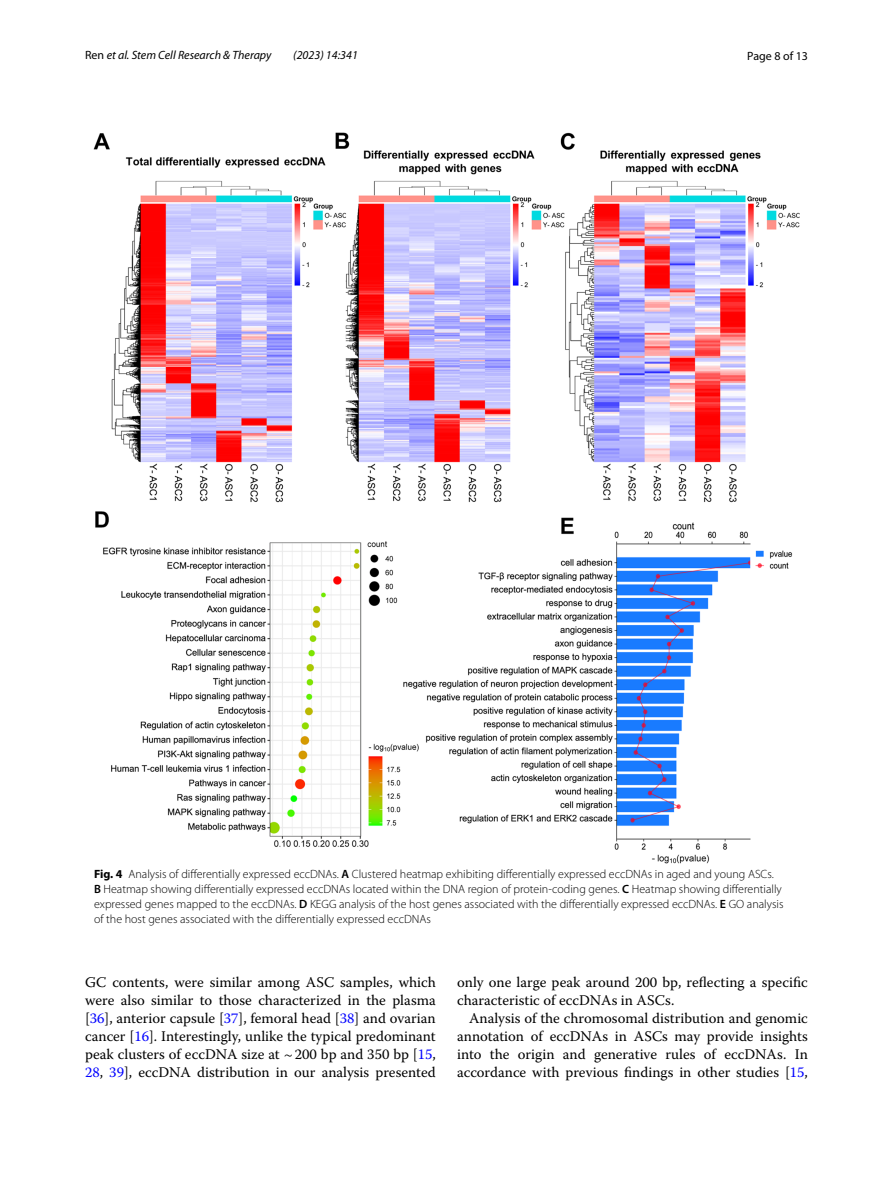
<style>
.page{position:relative;width:893px;height:1187px;background:#fff}
.page>*{position:absolute;margin:0;border:0;box-sizing:border-box;transform-origin:0 0}
.t1{font:14.7px/18px "Warnock Pro";color:#000;text-align:justify}
.t2{font:300 12px/15px "Myriad Pro";color:#000}
.t3{font:italic 12px "Myriad Pro";color:#000}
.t4{font:12px "Myriad Pro";color:#000}
.s1{font-style:normal}
.s2{font-weight:700}
.s3{font-weight:600}
.s4{color:#00f}
</style>
<div class="page">
<img style="left:94px;top:133px;width:705px;height:730px">
<p class="t3" style="left:85px;top:48px;width:188px"><span class="s1">Ren</span> et al. Stem Cell Research &amp; Therapy</p>
<p class="t3" style="left:293px;top:48px;width:66px">(2023) 14:341</p>
<p class="t4" style="left:747px;top:48px;width:62px">Page 8 of 13</p>
<p class="t2" style="left:94px;top:867px;width:691px"><span class="s2">Fig. 4</span> Analysis of differentially expressed eccDNAs. <span class="s3">A</span> Clustered heatmap exhibiting differentially expressed eccDNAs in aged and young ASCs.<br><span class="s3">B</span> Heatmap showing differentially expressed eccDNAs located within the DNA region of protein-coding genes. <span class="s3">C</span> Heatmap showing differentially expressed genes mapped to the eccDNAs. <span class="s3">D</span> KEGG analysis of the host genes associated with the differentially expressed eccDNAs. <span class="s3">E</span> GO analysis of the host genes associated with the differentially expressed eccDNAs</p>
<p class="t1" style="left:85px;top:972px;width:352px">GC contents, were similar among ASC samples, which were also similar to those characterized in the plasma [<span class="s4">36</span>], anterior capsule [<span class="s4">37</span>], femoral head [<span class="s4">38</span>] and ovarian cancer [<span class="s4">16</span>]. Interestingly, unlike the typical predominant peak clusters of eccDNA size at ~200 bp and 350 bp [<span class="s4">15</span>, <span class="s4">28</span>, <span class="s4">39</span>], eccDNA distribution in our analysis presented</p>
<p class="t1" style="left:457px;top:972px;width:352px">only one large peak around 200 bp, reflecting a specific characteristic of eccDNAs in ASCs.</p>
<p class="t1" style="left:457px;top:1008px;width:352px;text-indent:12px">Analysis of the chromosomal distribution and genomic annotation of eccDNAs in ASCs may provide insights into the origin and generative rules of eccDNAs. In accordance with previous findings in other studies [<span class="s4">15</span>,</p>
</div>
